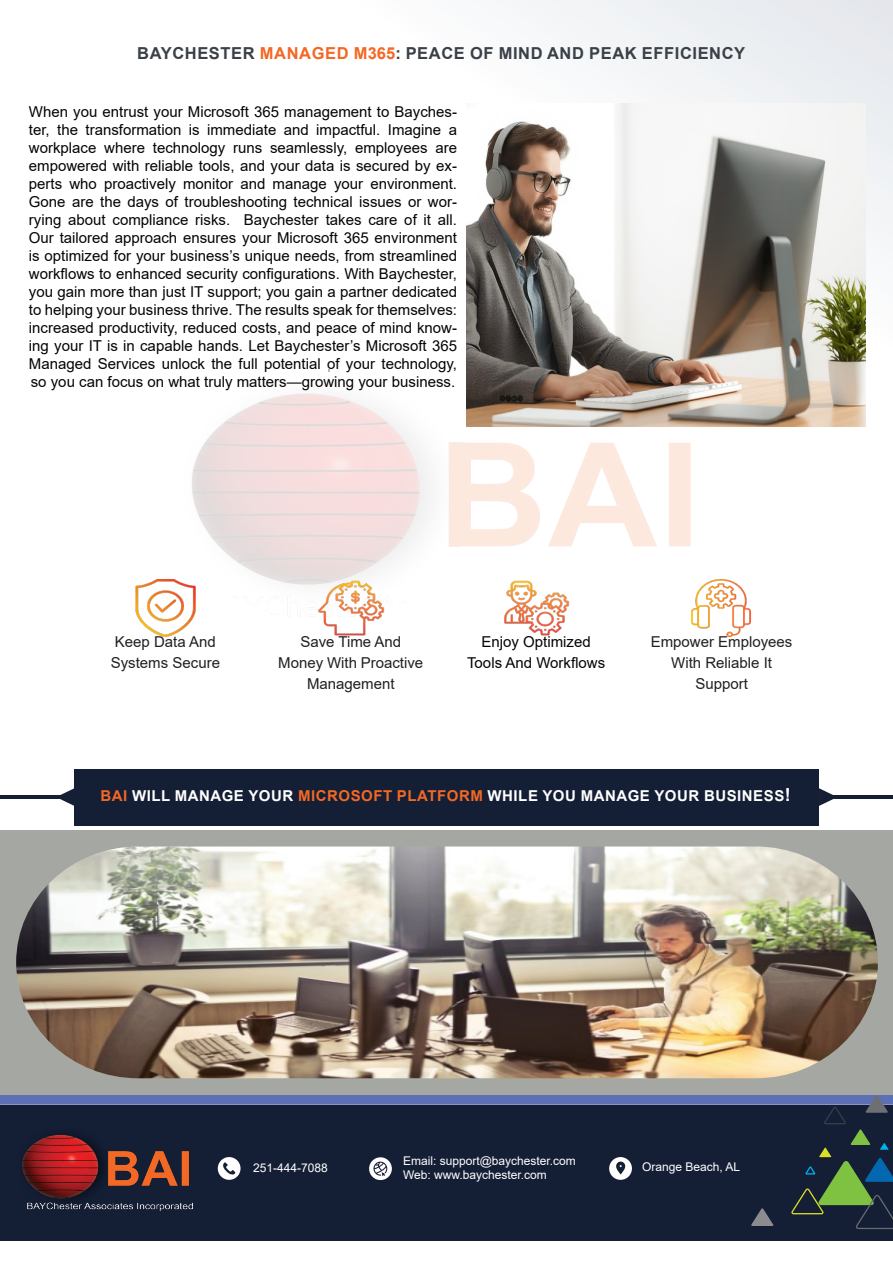
<style>
.page{position:relative;width:893px;height:1263px;background:#fff}
.page>*{position:absolute;margin:0;border:0;box-sizing:border-box;transform-origin:0 0}
.Subheading{font:700 16.5px "Arial";letter-spacing:.035em;color:#3a4047}
.Body{font:15px/18px "Arial";color:#040503;text-align:center}
.Body-2{font:15px/21px "Arial";color:#231f20;text-align:center}
.t1{font:700 15px "Arial";letter-spacing:.035em;color:#fff}
.AddreetText_Ragular{font:12px "Arial";color:#fff}
.s1{color:#f36824}
.s2{font-size:18px}
</style>
<div class="page">
<div style="left:0;top:0;width:893px;height:1263px;background:linear-gradient(to right,#fff,#f8f9fa)"></div>
<div style="left:74px;top:769px;width:745px;height:57px;background:#141e35"></div>
<hr style="left:0;top:796px;width:67px;height:3px;background:#141e35">
<svg style="left:56px;top:788px;width:18px;height:18px"></svg>
<svg style="left:819px;top:788px;width:18px;height:18px"></svg>
<div style="left:0;top:1105px;width:893px;height:136px;background:#141e35"></div>
<svg style="left:0;top:1095px;width:893px;height:134px"></svg>
<img style="left:20px;top:1128px;width:173px;height:83px">
<hr style="left:826px;top:795px;width:67px;height:3px;background:#141e35">
<div style="left:0;top:830px;width:893px;height:265px;background:#a5a8a2"></div>
<img style="left:16px;top:846px;width:862px;height:232px">
<img style="left:183px;top:374px;width:525px;height:250px">
<div style="left:278px;top:636px;width:145px;height:102px;background:#fff"></div>
<div style="left:649px;top:636px;width:145px;height:102px;background:#fff"></div>
<div style="left:93px;top:636px;width:145px;height:102px;background:#fff"></div>
<div style="left:464px;top:636px;width:145px;height:102px;background:#fff"></div>
<img style="left:131px;top:580px;width:69px;height:56px">
<img style="left:317px;top:580px;width:68px;height:56px">
<img style="left:502px;top:580px;width:68px;height:56px">
<img style="left:687px;top:580px;width:68px;height:56px">
<img style="left:467px;top:103px;width:399px;height:323px">
<p class="Subheading" style="left:137px;top:41px;width:609px">BAYCHESTER <span class="s1">MANAGED M365</span>: PEACE OF MIND AND PEAK EFFICIENCY</p>
<p class="Body" style="left:29px;top:103px;width:430px;text-align:justify">When you entrust your Microsoft 365 management to Bayches&shy;ter, the transformation is immediate and impactful. Imagine a workplace where technology runs seamlessly, employees are empowered with reliable tools, and your data is secured by ex&shy;perts who proactively monitor and manage your environment.<br>Gone are the days of troubleshooting technical issues or wor&shy;rying about compliance risks. Baychester takes care of it all.<br>Our tailored approach ensures your Microsoft 365 environment is optimized for your business’s unique needs, from streamlined workflows to enhanced security configurations. With Baychester, you gain more than just IT support; you gain a partner dedicated to helping your business thrive. The results speak for themselves: increased productivity, reduced costs, and peace of mind know&shy;ing your IT is in capable hands. Let Baychester’s Microsoft 365<br>Managed Services unlock the full potential of your technology, so you can focus on what truly matters—growing your business.</p>
<p class="Body-2" style="left:111px;top:631px;width:111px;text-align:left">Keep Data And<br>Systems Secure</p>
<p class="Body" style="left:467px;top:631px;width:140px;line-height:21px">Enjoy Optimized<br>Tools And Workflows</p>
<p class="Body-2" style="left:278px;top:631px;width:146px">Save Time And<br>Money With Proactive<br>Management</p>
<p class="Body-2" style="left:651px;top:631px;width:143px">Empower Employees<br>With Reliable It<br>Support</p>
<p class="t1" style="left:100px;top:785px;width:692px"><span class="s1">BAI</span> WILL MANAGE YOUR <span class="s1">MICROSOFT PLATFORM</span> WHILE YOU MANAGE YOUR BUSINESS<span class="s2">!</span></p>
<p class="AddreetText_Ragular" style="left:403px;top:1153px;width:174px">Email: support@baychester.com</p>
<p class="AddreetText_Ragular" style="left:403px;top:1166px;width:145px">Web: www.baychester.com</p>
<p class="AddreetText_Ragular" style="left:253px;top:1160px;width:76px">251-444-7088</p>
<p class="AddreetText_Ragular" style="left:642px;top:1158px;width:100px">Orange Beach, AL</p>
</div>
